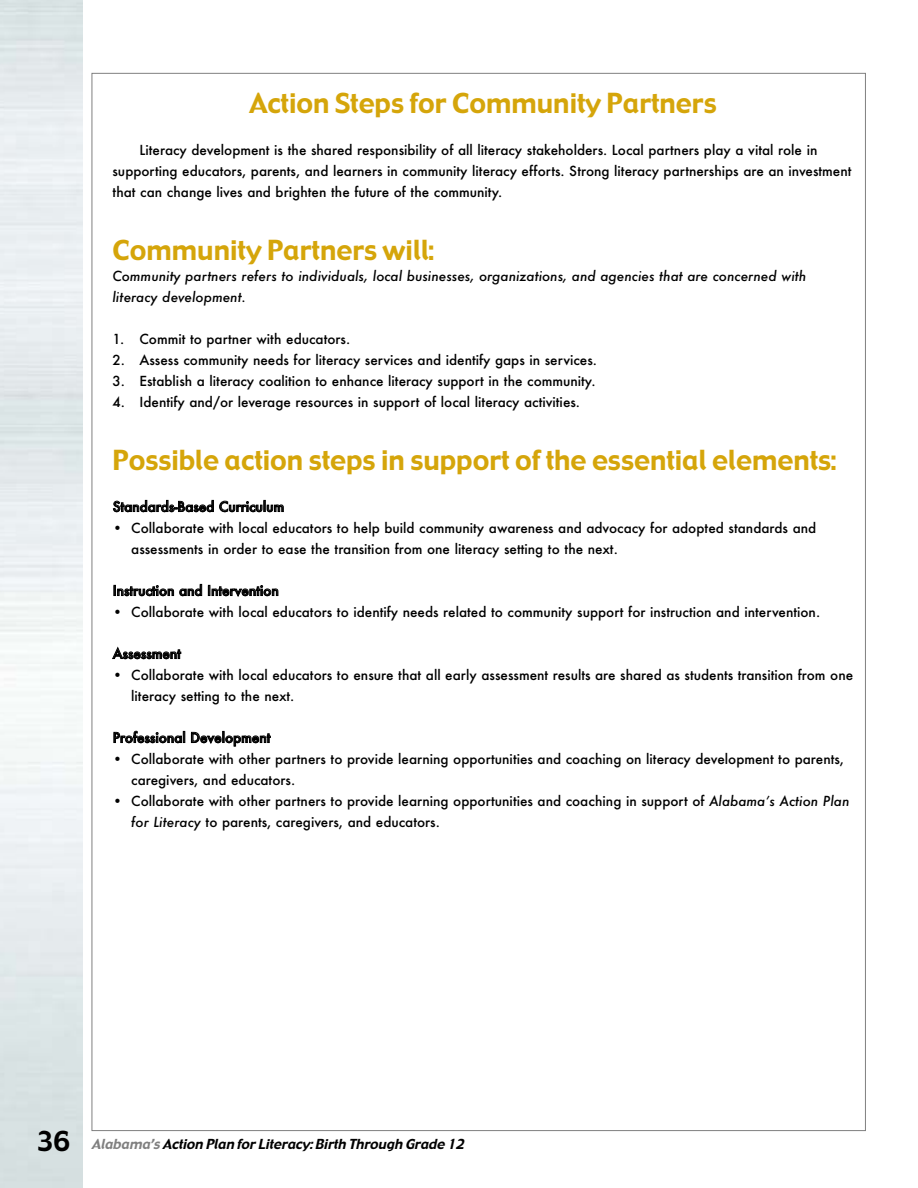
<style>
.page{position:relative;width:918px;height:1188px;background:#fff}
.page>*{position:absolute;margin:0;border:0;box-sizing:border-box;transform-origin:0 0}
.t1{font:27px "Gadget";color:#d5a50a}
.t2{font:500 13.5px/21px "Futura";color:#000}
.t3{font:italic 500 13.5px/21px "Futura";color:#000}
.t4{font:italic 13.5px "Gadget";color:#000}
.s1{font-style:italic}
.s2{font-style:normal;font-size:27px}
.s3{color:#808080}
</style>
<div class="page">
<h1 class="t1" style="left:249px;top:92px;width:469px">Action Steps for Community Partners</h1>
<p class="t2" style="left:112px;top:140px;width:741px;text-indent:27px">Literacy development is the shared responsibility of all literacy stakeholders. Local partners play a vital role in supporting educators, parents, and learners in community literacy efforts. Strong literacy partnerships are an investment that can change lives and brighten the future of the community.</p>
<h1 class="t1" style="left:112px;top:239px;width:323px">Community Partners will:</h1>
<p class="t3" style="left:112px;top:266px;width:695px">Community partners refers to individuals, local businesses, organizations, and agencies that are concerned with literacy development.</p>
<p class="t2" style="left:112px;top:329px;width:239px">1. Commit to partner with educators.</p>
<p class="t2" style="left:112px;top:350px;width:486px">2. Assess community needs for literacy services and identify gaps in services.</p>
<p class="t2" style="left:112px;top:371px;width:485px">3. Establish a literacy coalition to enhance literacy support in the community.</p>
<p class="t2" style="left:112px;top:392px;width:469px">4. Identify and/or leverage resources in support of local literacy activities.</p>
<h1 class="t1" style="left:112px;top:449px;width:725px">Possible action steps in support of the essential elements:</h1>
<p class="t2" style="left:113px;top:497px;width:173px">Standards-Based Curriculum</p>
<p class="t2" style="left:131px;top:518px;width:687px;text-indent:-19px">• Collaborate with local educators to help build community awareness and advocacy for adopted standards and assessments in order to ease the transition from one literacy setting to the next.</p>
<p class="t2" style="left:113px;top:581px;width:168px">Instruction and Intervention</p>
<p class="t2" style="left:112px;top:602px;width:709px">• Collaborate with local educators to identify needs related to community support for instruction and intervention.</p>
<p class="t2" style="left:113px;top:644px;width:70px">Assessment</p>
<p class="t2" style="left:131px;top:665px;width:723px;text-indent:-19px">• Collaborate with local educators to ensure that all early assessment results are shared as students transition from one literacy setting to the next.</p>
<p class="t2" style="left:113px;top:728px;width:159px">Professional Development</p>
<p class="t2" style="left:131px;top:749px;width:714px;text-indent:-19px">• Collaborate with other partners to provide learning opportunities and coaching on literacy development to parents, caregivers, and educators.</p>
<p class="t2" style="left:131px;top:791px;width:720px;text-indent:-19px">• Collaborate with other partners to provide learning opportunities and coaching in support of <span class="s1">Alabama’s Action Plan for Literacy</span> to parents, caregivers, and educators.</p>
<p class="t4" style="left:37px;top:1139px;width:431px"><span class="s2">3 6</span> <span class="s3">Alabama’s</span> Action Plan for Literacy:Birth Through Grade 12</p>
</div>
